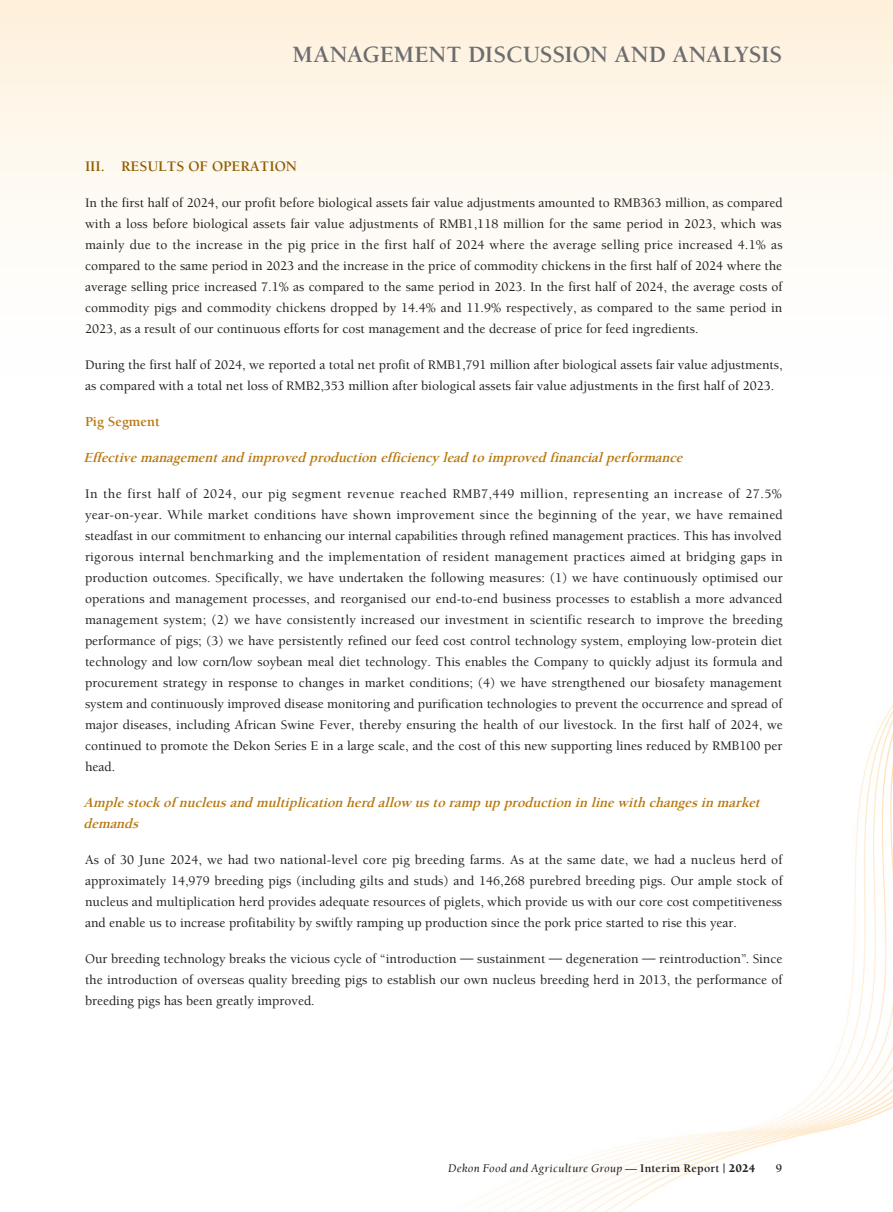
<style>
.page{position:relative;width:893px;height:1212px;background:#fff}
.page>*{position:absolute;margin:0;border:0;box-sizing:border-box;transform-origin:0 0}
.t1{font:700 24px "Berkeley Std";letter-spacing:-.01em;color:#6c6d70}
._03_H1{font:700 15px "Berkeley Std";color:#905d00}
._05_____H3{font:italic 700 14.25px/21px "Berkeley Std";color:#b8770c}
._04___H2{font:700 14.25px "Berkeley Std";color:#b8770c}
._01_Body_Text{font:500 13.5px/21px "Berkeley Std";color:#231f20;text-align:justify}
.t2{font:italic 12px "Berkeley Std";letter-spacing:.025em;color:#231f20}
.t3{font:700 12px "Berkeley Std";color:#231f20}
.s1{font-weight:700;font-style:normal}
.s2{font-weight:900;font-style:normal}
</style>
<div class="page">
<img style="left:0;top:0;width:893px;height:1212px">
<h1 class="t1" style="left:292px;top:42px;width:491px">MANAGEMENT DISCUSSION AND ANALYSIS</h1>
<p class="_03_H1" style="left:85px;top:158px;width:213px">III. RESULTS OF OPERATION</p>
<p class="_01_Body_Text" style="left:85px;top:192px;width:699px">In the first half of 2024, our profit before biological assets fair value adjustments amounted to RMB363 million, as compared with a loss before biological assets fair value adjustments of RMB1,118 million for the same period in 2023, which was mainly due to the increase in the pig price in the first half of 2024 where the average selling price increased 4.1% as compared to the same period in 2023 and the increase in the price of commodity chickens in the first half of 2024 where the average selling price increased 7.1% as compared to the same period in 2023. In the first half of 2024, the average costs of commodity pigs and commodity chickens dropped by 14.4% and 11.9% respectively, as compared to the same period in 2023, as a result of our continuous efforts for cost management and the decrease of price for feed ingredients.</p>
<p class="_01_Body_Text" style="left:85px;top:354px;width:699px">During the first half of 2024, we reported a total net profit of RMB1,791 million after biological assets fair value adjustments, as compared with a total net loss of RMB2,353 million after biological assets fair value adjustments in the first half of 2023.</p>
<p class="_04___H2" style="left:85px;top:414px;width:76px">Pig Segment</p>
<p class="_05_____H3" style="left:84px;top:447px;width:604px">Effectivemanagementand improved production efficiency lead toimproved financialperformance</p>
<p class="_01_Body_Text" style="left:85px;top:483px;width:699px">In the first half of 2024, our pig segment revenue reached RMB7,449 million, representing an increase of 27.5% year-on-year. While market conditions have shown improvement since the beginning of the year, we have remained steadfast in our commitment to enhancing our internal capabilities through refined management practices. This has involved rigorous internal benchmarking and the implementation of resident management practices aimed at bridging gaps in production outcomes. Specifically, we have undertaken the following measures: (1) we have continuously optimised our operations and management processes, and reorganised our end-to-end business processes to establish a more advanced management system; (2) we have consistently increased our investment in scientific research to improve the breeding performance of pigs; (3) we have persistently refined our feed cost control technology system, employing low-protein diet technology and low corn/low soybean meal diet technology. This enables the Company to quickly adjust its formula and procurement strategy in response to changes in market conditions; (4) we have strengthened our biosafety management system and continuously improved disease monitoring and purification technologies to prevent the occurrence and spread of major diseases, including African Swine Fever, thereby ensuring the health of our livestock. In the first half of 2024, we continued to promote the Dekon Series E in a large scale, and the cost of this new supporting lines reduced by RMB100 per head.</p>
<p class="_05_____H3" style="left:84px;top:792px;width:682px">Amplestockof nucleusand multiplication herd allow ustoramp up production in linewith changesin market demands</p>
<p class="_01_Body_Text" style="left:85px;top:849px;width:699px">As of 30 June 2024, we had two national-level core pig breeding farms. As at the same date, we had a nucleus herd of approximately 14,979 breeding pigs (including gilts and studs) and 146,268 purebred breeding pigs. Our ample stock of nucleus and multiplication herd provides adequate resources of piglets, which provide us with our core cost competitiveness and enable us to increase profitability by swiftly ramping up production since the pork price started to rise this year.</p>
<p class="_01_Body_Text" style="left:85px;top:948px;width:699px">Our breeding technology breaks the vicious cycle of “introduction — sustainment — degeneration — reintroduction”. Since the introduction of overseas quality breeding pigs to establish our own nucleus breeding herd in 2013, the performance of breeding pigs has been greatly improved.</p>
<p class="t2" style="left:448px;top:1162px;width:309px">Dekon Food and Agriculture Group — <span class="s1">Interim Report |</span> <span class="s2">2024</span></p>
<p class="t3" style="left:776px;top:1162px;width:8px">9</p>
</div>
